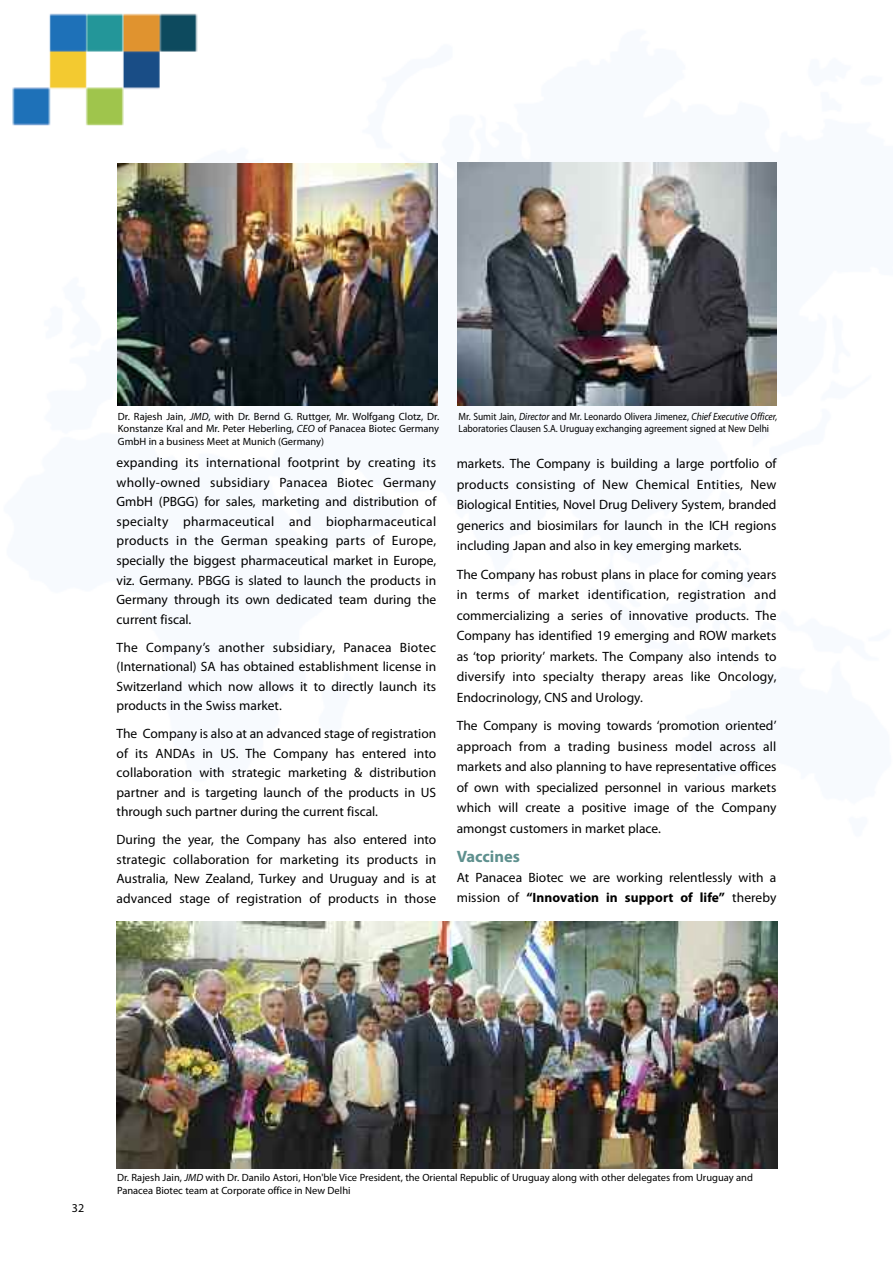
<style>
.page{position:relative;width:893px;height:1263px;background:#fff}
.page>*{position:absolute;margin:0;border:0;box-sizing:border-box;transform-origin:0 0}
.t1{font:700 16.5px "Myriad Pro";color:#5e908e}
.t2{font:13.5px/19.5px "Myriad Pro";color:#000;text-align:justify}
.t3{font:12px "Myriad Pro";color:#000}
.t4{font:10.5px/12.6px "Myriad Pro";color:#000}
.t5{font:10.5px/12.6px "Myriad Pro";color:#000;scale:.9 1}
.s1{font-style:italic}
.s2{font-weight:700}
</style>
<div class="page">
<img style="left:12px;top:13px;width:765px;height:393px">
<img style="left:116px;top:921px;width:662px;height:248px">
<img style="left:458px;top:163px;width:319px;height:242px">
<img style="left:118px;top:163px;width:320px;height:242px">
<p class="t4" style="left:118px;top:411px;width:323px;text-align:justify">Dr. Rajesh Jain, <span class="s1">JMD</span>, with Dr. Bernd G. Ruttger, Mr. Wolfgang Clotz, Dr.<br>Konstanze Kral and Mr. Peter Heberling, <span class="s1">CEO</span> of Panacea Biotec Germany GmbH in a business Meet at Munich (Germany)</p>
<p class="t2" style="left:117px;top:454px;width:321px">expanding its international footprint by creating its wholly-owned subsidiary Panacea Biotec Germany GmbH (PBGG) for sales, marketing and distribution of specialty pharmaceutical and biopharmaceutical products in the German speaking parts of Europe, specially the biggest pharmaceutical market in Europe, viz. Germany. PBGG is slated to launch the products in Germany through its own dedicated team during the current fiscal.</p>
<p class="t2" style="left:117px;top:638px;width:321px">The Company’s another subsidiary, Panacea Biotec (International) SA has obtained establishment license in Switzerland which now allows it to directly launch its products in the Swiss market.</p>
<p class="t2" style="left:117px;top:725px;width:321px">The Company is also at an advanced stage of registration of its ANDAs in US. The Company has entered into collaboration with strategic marketing &amp; distribution partner and is targeting launch of the products in US through such partner during the current fiscal.</p>
<p class="t2" style="left:117px;top:831px;width:321px">During the year, the Company has also entered into strategic collaboration for marketing its products in Australia, New Zealand, Turkey and Uruguay and is at advanced stage of registration of products in those</p>
<p class="t5" style="left:459px;top:411px;width:356px">Mr. Sumit Jain, <span class="s1">Director</span> and Mr. Leonardo Olivera Jimenez, <span class="s1">Chief Executive Officer,<br></span>Laboratories Clausen S.A. Uruguay exchanging agreement signed at New Delhi</p>
<p class="t2" style="left:457px;top:455px;width:321px;line-height:20.4px">markets. The Company is building a large portfolio of products consisting of New Chemical Entities, New Biological Entities, Novel Drug Delivery System, branded generics and biosimilars for launch in the ICH regions including Japan and also in key emerging markets.</p>
<p class="t2" style="left:457px;top:565px;width:321px;line-height:20.4px">The Company has robust plans in place for coming years in terms of market identification, registration and commercializing a series of innovative products. The Company has identified 19 emerging and ROW markets as ‘top priority’ markets. The Company also intends to diversify into specialty therapy areas like Oncology, Endocrinology, CNS and Urology.</p>
<p class="t2" style="left:457px;top:717px;width:321px;line-height:20.4px">The Company is moving towards ‘promotion oriented’ approach from a trading business model across all markets and also planning to have representative offices of own with specialized personnel in various markets which will create a positive image of the Company amongst customers in market place.</p>
<p class="t1" style="left:457px;top:850px;width:65px">Vaccines</p>
<p class="t2" style="left:457px;top:868px;width:321px;line-height:20.4px">At Panacea Biotec we are working relentlessly with a mission of <span class="s2">“Innovation in support of life”</span> thereby</p>
<p class="t3" style="left:72px;top:1203px;width:14px">32</p>
<p class="t4" style="left:117px;top:1172px;width:637px">Dr. Rajesh Jain, <span class="s1">JMD</span> with Dr. Danilo Astori, Hon'ble Vice President, the Oriental Republic of Uruguay along with other delegates from Uruguay and<br>Panacea Biotec team at Corporate office in New Delhi</p>
</div>
